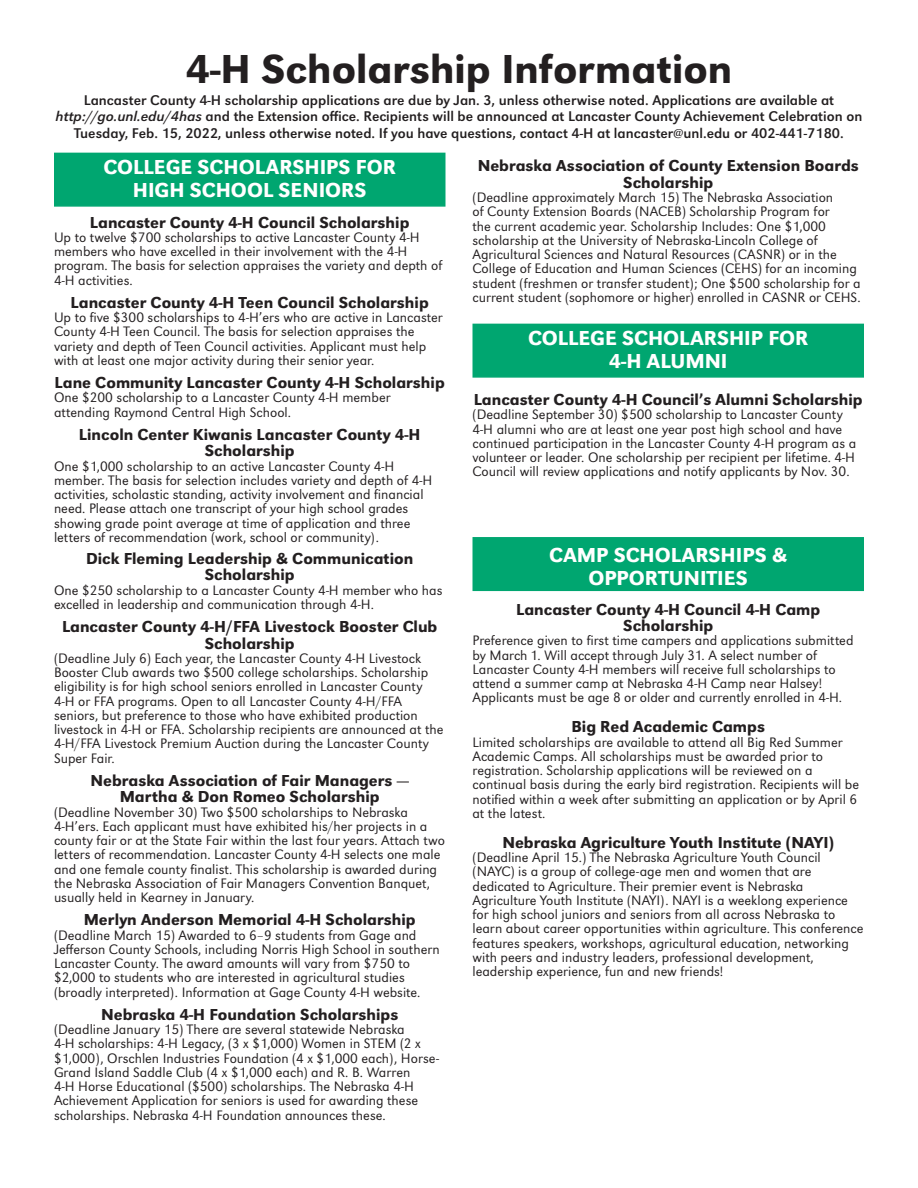
<style>
.page{position:relative;width:918px;height:1188px;background:#fff}
.page>*{position:absolute;margin:0;border:0;box-sizing:border-box;transform-origin:0 0}
.Headline_--_UNL_Tool{font:500 42px "URW Grotesk";color:#231f20}
.Subhead_--_UNL_Toolb{font:500 21px/22.5px "URW Grotesk";color:#fff;text-align:center}
.Subhead_Small_--_UNL{font:500 16.5px/16.5px "URW Grotesk";color:#231f20;text-align:center}
.Body_text_--_UNL_Too{font:500 16.5px/16.5px "URW Grotesk";color:#231f20;text-align:center}
.Grid_text{font:14.7px/16.2px "URW Grotesk";color:#231f20;text-align:center}
.grid_text_smaller{font:300 14.25px/14.2px "URW Grotesk";color:#231f20}
.s1{font-style:italic}
</style>
<div class="page">
<div style="left:472px;top:324px;width:392px;height:54px;background:#00a670;border:2px solid #00a670"></div>
<div style="left:472px;top:537px;width:392px;height:54px;background:#00a670;border:2px solid #00a670"></div>
<div style="left:54px;top:153px;width:392px;height:54px;background:#00a670;border:2px solid #00a670"></div>
<p class="Headline_--_UNL_Tool" style="left:186px;top:45px;width:548px">4-H Scholarship Information</p>
<p class="Grid_text" style="left:56px;top:92px;width:808px">Lancaster County 4-H scholarship applications are due by Jan. 3, unless otherwise noted. Applications are available at <span class="s1">http://go.unl.edu/4has</span> and the Extension office. Recipients will be announced at Lancaster County Achievement Celebration on<br>Tuesday, Feb. 15, 2022, unless otherwise noted. If you have questions, contact 4-H at lancaster@unl.edu or 402-441-7180.</p>
<p class="Subhead_--_UNL_Toolb" style="left:103px;top:156px;width:294px">COLLEGE SCHOLARSHIPS FOR<br>HIGH SCHOOL SENIORS</p>
<p class="Subhead_Small_--_UNL" style="left:90px;top:214px;width:321px">Lancaster County 4-H Council Scholarship</p>
<p class="grid_text_smaller" style="left:54px;top:230px;width:390px">Up to twelve $700 scholarships to active Lancaster County 4-H members who have excelled in their involvement with the 4-H program. The basis for selection appraises the variety and depth of 4-H activities.</p>
<p class="Subhead_Small_--_UNL" style="left:71px;top:294px;width:360px">Lancaster County 4-H Teen Council Scholarship</p>
<p class="grid_text_smaller" style="left:54px;top:310px;width:390px">Up to five $300 scholarships to 4-H’ers who are active in Lancaster County 4-H Teen Council. The basis for selection appraises the variety and depth of Teen Council activities. Applicant must help with at least one major activity during their senior year.</p>
<p class="Subhead_Small_--_UNL" style="left:55px;top:374px;width:392px">Lane Community Lancaster County 4-H Scholarship</p>
<p class="grid_text_smaller" style="left:54px;top:391px;width:338px">One $200 scholarship to a Lancaster County 4-H member attending Raymond Central High School.</p>
<p class="Subhead_Small_--_UNL" style="left:79px;top:426px;width:343px">Lincoln Center Kiwanis Lancaster County 4-H<br>Scholarship</p>
<p class="grid_text_smaller" style="left:54px;top:459px;width:380px">One $1,000 scholarship to an active Lancaster County 4-H member. The basis for selection includes variety and depth of 4-H activities, scholastic standing, activity involvement and financial need. Please attach one transcript of your high school grades showing grade point average at time of application and three letters of recommendation (work, school or community).</p>
<p class="Body_text_--_UNL_Too" style="left:86px;top:550px;width:329px">Dick Fleming Leadership &amp; Communication<br>Scholarship</p>
<p class="grid_text_smaller" style="left:54px;top:583px;width:390px">One $250 scholarship to a Lancaster County 4-H member who has excelled in leadership and communication through 4-H.</p>
<p class="Subhead_Small_--_UNL" style="left:62px;top:618px;width:377px">Lancaster County 4-H/FFA Livestock Booster Club<br>Scholarship</p>
<p class="grid_text_smaller" style="left:54px;top:651px;width:391px">(Deadline July 6) Each year, the Lancaster County 4-H Livestock Booster Club awards two $500 college scholarships. Scholarship eligibility is for high school seniors enrolled in Lancaster County 4-H or FFA programs. Open to all Lancaster County 4-H/FFA seniors, but preference to those who have exhibited production livestock in 4-H or FFA. Scholarship recipients are announced at the 4-H/FFA Livestock Premium Auction during the Lancaster County Super Fair.</p>
<p class="Subhead_Small_--_UNL" style="left:90px;top:772px;width:320px">Nebraska Association of Fair Managers —<br>Martha &amp; Don Romeo Scholarship</p>
<p class="grid_text_smaller" style="left:54px;top:805px;width:392px">(Deadline November 30) Two $500 scholarships to Nebraska 4-H’ers. Each applicant must have exhibited his/her projects in a county fair or at the State Fair within the last four years. Attach two letters of recommendation. Lancaster County 4-H selects one male and one female county finalist. This scholarship is awarded during the Nebraska Association of Fair Managers Convention Banquet, usually held in Kearney in January.</p>
<p class="Subhead_Small_--_UNL" style="left:84px;top:912px;width:334px">Merlyn Anderson Memorial 4-H Scholarship</p>
<p class="grid_text_smaller" style="left:54px;top:928px;width:387px">(Deadline March 15) Awarded to 6–9 students from Gage and Jefferson County Schools, including Norris High School in southern Lancaster County. The award amounts will vary from $750 to $2,000 to students who are interested in agricultural studies (broadly interpreted). Information at Gage County 4-H website.</p>
<p class="Subhead_Small_--_UNL" style="left:101px;top:1006px;width:299px">Nebraska 4-H Foundation Scholarships</p>
<p class="grid_text_smaller" style="left:54px;top:1022px;width:387px">(Deadline January 15) There are several statewide Nebraska<br>4-H scholarships: 4-H Legacy, (3 x $1,000) Women in STEM (2 x $1,000), Orschlen Industries Foundation (4 x $1,000 each), Horse-Grand Island Saddle Club (4 x $1,000 each) and R. B. Warren<br>4-H Horse Educational ($500) scholarships. The Nebraska 4-H Achievement Application for seniors is used for awarding these scholarships. Nebraska 4-H Foundation announces these.</p>
<p class="Subhead_Small_--_UNL" style="left:478px;top:158px;width:383px">Nebraska Association of County Extension Boards<br>Scholarship</p>
<p class="grid_text_smaller" style="left:472px;top:190px;width:390px">(Deadline approximately March 15) The Nebraska Association<br>of County Extension Boards (NACEB) Scholarship Program for<br>the current academic year. Scholarship Includes: One $1,000 scholarship at the University of Nebraska-Lincoln College of Agricultural Sciences and Natural Resources (CASNR) or in the College of Education and Human Sciences (CEHS) for an incoming student (freshmen or transfer student); One $500 scholarship for a current student (sophomore or higher) enrolled in CASNR or CEHS.</p>
<p class="Subhead_--_UNL_Toolb" style="left:528px;top:327px;width:282px">COLLEGE SCHOLARSHIP FOR<br>4-H ALUMNI</p>
<p class="Subhead_Small_--_UNL" style="left:474px;top:391px;width:391px">Lancaster County 4-H Council’s Alumni Scholarship</p>
<p class="grid_text_smaller" style="left:472px;top:408px;width:385px">(Deadline September 30) $500 scholarship to Lancaster County 4-H alumni who are at least one year post high school and have continued participation in the Lancaster County 4-H program as a volunteer or leader. One scholarship per recipient per lifetime. 4-H Council will review applications and notify applicants by Nov. 30.</p>
<p class="Subhead_--_UNL_Toolb" style="left:549px;top:544px;width:240px">CAMP SCHOLARSHIPS &amp;<br>OPPORTUNITIES</p>
<p class="Subhead_Small_--_UNL" style="left:516px;top:601px;width:306px">Lancaster County 4-H Council 4-H Camp<br>Scholarship</p>
<p class="grid_text_smaller" style="left:472px;top:634px;width:383px">Preference given to first time campers and applications submitted by March 1. Will accept through July 31. A select number of Lancaster County 4-H members will receive full scholarships to attend a summer camp at Nebraska 4-H Camp near Halsey!<br>Applicants must be age 8 or older and currently enrolled in 4-H.</p>
<p class="Subhead_Small_--_UNL" style="left:571px;top:719px;width:195px">Big Red Academic Camps</p>
<p class="grid_text_smaller" style="left:472px;top:735px;width:388px">Limited scholarships are available to attend all Big Red Summer Academic Camps. All scholarships must be awarded prior to registration. Scholarship applications will be reviewed on a continual basis during the early bird registration. Recipients will be notified within a week after submitting an application or by April 6 at the latest.</p>
<p class="Subhead_Small_--_UNL" style="left:502px;top:834px;width:333px">Nebraska Agriculture Youth Institute (NAYI)</p>
<p class="grid_text_smaller" style="left:472px;top:850px;width:393px">(Deadline April 15.) The Nebraska Agriculture Youth Council (NAYC) is a group of college-age men and women that are dedicated to Agriculture. Their premier event is Nebraska Agriculture Youth Institute (NAYI). NAYI is a weeklong experience for high school juniors and seniors from all across Nebraska to learn about career opportunities within agriculture. This conference features speakers, workshops, agricultural education, networking with peers and industry leaders, professional development, leadership experience, fun and new friends!</p>
</div>
